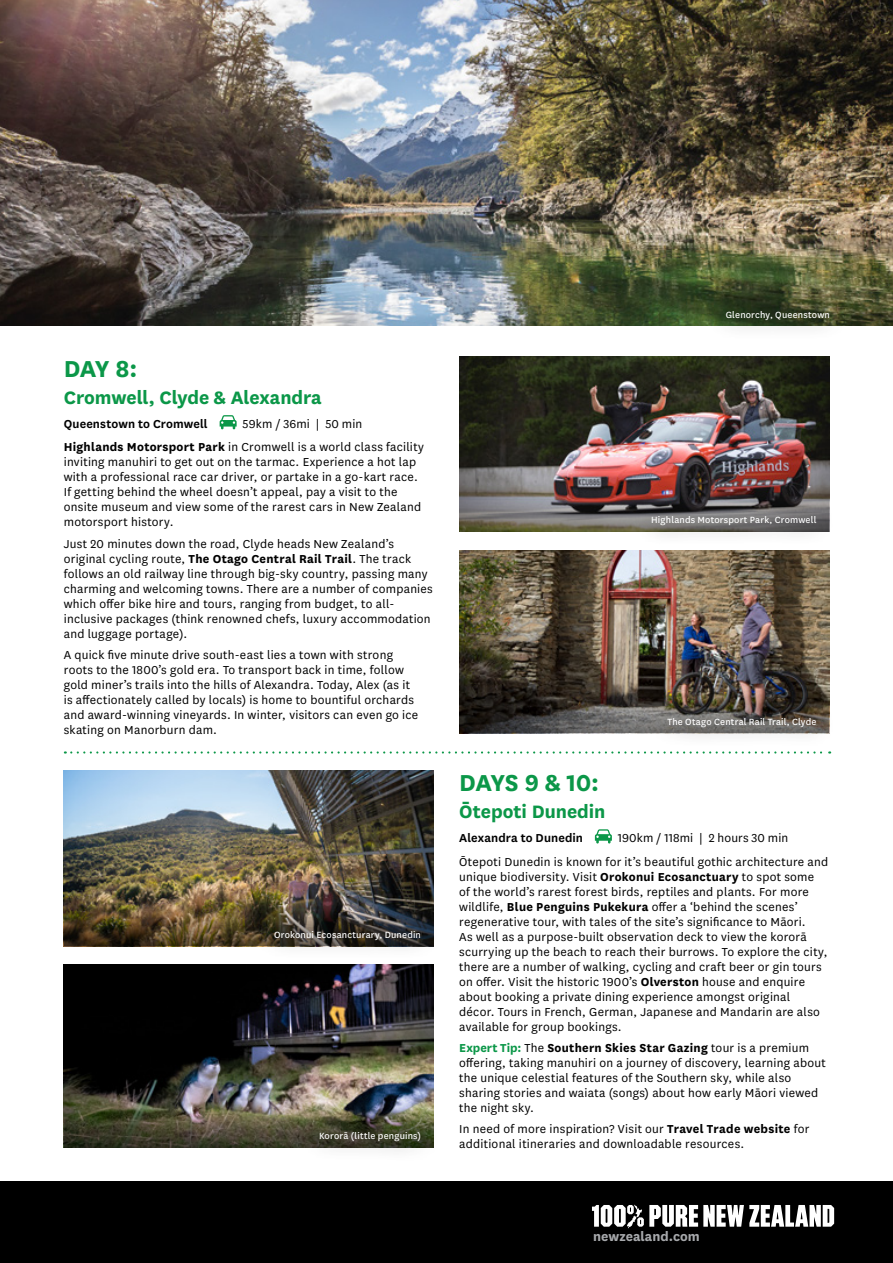
<style>
.page{position:relative;width:893px;height:1263px;background:#fff}
.page>*{position:absolute;margin:0;border:0;box-sizing:border-box;transform-origin:0 0}
.t1{font:700 27px "National";letter-spacing:-.025em;color:#0b9748}
.t2{font:700 21px "National";letter-spacing:-.005em;color:#0b9748}
.t3{font:700 15px "National";color:#a7a9ac}
.t4{font:13.5px/15px "National";letter-spacing:.02em;color:#000}
.t5{font:600 13.5px "National";letter-spacing:.005em;color:#000}
.t6{font:10.5px "National";letter-spacing:.015em;color:#fff}
.s1{font-weight:700}
.s2{font-weight:700;color:#0b9748}
</style>
<div class="page">
<img style="left:459px;top:550px;width:370px;height:142px">
<img style="left:64px;top:964px;width:370px;height:143px">
<img style="left:459px;top:356px;width:370px;height:135px">
<img style="left:64px;top:770px;width:370px;height:135px">
<img style="left:459px;top:491px;width:370px;height:41px">
<img style="left:64px;top:905px;width:370px;height:41px">
<svg style="left:459px;top:692px;width:370px;height:41px;background:#3e3936"></svg>
<img style="left:64px;top:1107px;width:370px;height:40px">
<div style="left:0;top:1182px;width:893px;height:81px;background:#000"></div>
<img style="left:0;top:0;width:893px;height:326px">
<div style="left:705px;top:291px;width:144px;height:51px;background:#000;opacity:.75"></div>
<svg style="left:220px;top:415px;width:17px;height:15px"></svg>
<svg style="left:595px;top:829px;width:17px;height:15px"></svg>
<svg style="left:65px;top:751px;width:765px;height:2px"></svg>
<div style="left:649px;top:696px;width:188px;height:52px;background:#000;opacity:.75"></div>
<div style="left:299px;top:1110px;width:143px;height:52px;background:#000;opacity:.75"></div>
<div style="left:631px;top:495px;width:206px;height:52px;background:#000;opacity:.75"></div>
<div style="left:253px;top:910px;width:187px;height:51px;background:#000;opacity:.75"></div>
<svg style="left:592px;top:1205px;width:242px;height:23px"></svg>
<h1 class="t1" style="left:64px;top:349px;width:75px">DAY 8:</h1>
<h2 class="t2" style="left:64px;top:382px;width:260px">Cromwell, Clyde &amp; Alexandra</h2>
<p class="t5" style="left:64px;top:414px;width:145px">Queenstown to Cromwell</p>
<p class="t4" style="left:64px;top:411px;width:362px;line-height:23.5px;text-indent:179px">59km / 36mi | 50 min<br><span class="s1">Highlands Motorsport Park</span> in Cromwell is a world class facility</p>
<p class="t4" style="left:64px;top:454px;width:359px">inviting manuhiri to get out on the tarmac. Experience a hot lap with a professional race car driver, or partake in a go-kart race.<br>If getting behind the wheel doesn’t appeal, pay a visit to the onsite museum and view some of the rarest cars in New Zealand motorsport history.</p>
<p class="t4" style="left:64px;top:535px;width:371px">Just 20 minutes down the road, Clyde heads New Zealand’s original cycling route, <span class="s1">The Otago Central Rail Trail</span>. The track follows an old railway line through big-sky country, passing many charming and welcoming towns. There are a number of companies which offer bike hire and tours, ranging from budget, to all&shy;inclusive packages (think renowned chefs, luxury accommodation and luggage portage).</p>
<p class="t4" style="left:64px;top:647px;width:356px">A quick five minute drive south-east lies a town with strong roots to the 1800’s gold era. To transport back in time, follow gold miner’s trails into the hills of Alexandra. Today, Alex (as it is affectionately called by locals) is home to bountiful orchards and award-winning vineyards. In winter, visitors can even go ice skating on Manorburn dam.</p>
<p class="t6" style="left:274px;top:927px;width:148px">Orokonui Ecosancturary, Dunedin</p>
<p class="t6" style="left:319px;top:1129px;width:103px">Kororā (little penguins)</p>
<p class="t6" style="left:726px;top:308px;width:106px">Glenorchy, Queenstown</p>
<p class="t6" style="left:651px;top:513px;width:167px">Highlands Motorsport Park, Cromwell</p>
<p class="t6" style="left:667px;top:715px;width:150px">The Otago Central Rail Trail, Clyde</p>
<h1 class="t1" style="left:459px;top:763px;width:141px">DAYS 9 &amp; 10:</h1>
<h2 class="t2" style="left:459px;top:796px;width:148px">Ōtepoti Dunedin</h2>
<p class="t5" style="left:459px;top:828px;width:125px">Alexandra to Dunedin</p>
<p class="t4" style="left:459px;top:825px;width:370px;line-height:23.5px;text-indent:159px">190km / 118mi | 2 hours 30 min<br>Ōtepoti Dunedin is known for it’s beautiful gothic architecture and</p>
<p class="t4" style="left:459px;top:868px;width:370px">unique biodiversity. Visit <span class="s1">Orokonui Ecosanctuary</span> to spot some of the world’s rarest forest birds, reptiles and plants. For more wildlife, <span class="s1">Blue Penguins Pukekura</span> offer a ‘behind the scenes’ regenerative tour, with tales of the site’s significance to Māori.<br>As well as a purpose-built observation deck to view the kororā scurrying up the beach to reach their burrows. To explore the city, there are a number of walking, cycling and craft beer or gin tours on offer. Visit the historic 1900’s <span class="s1">Olverston</span> house and enquire about booking a private dining experience amongst original décor. Tours in French, German, Japanese and Mandarin are also available for group bookings.</p>
<p class="t4" style="left:459px;top:1040px;width:368px"><span class="s2">Expert Tip:</span> The <span class="s1">Southern Skies Star Gazing</span> tour is a premium offering, taking manuhiri on a journey of discovery, learning about the unique celestial features of the Southern sky, while also sharing stories and waiata (songs) about how early Māori viewed the night sky.</p>
<p class="t4" style="left:459px;top:1121px;width:352px">In need of more inspiration? Visit our <span class="s1">Travel Trade website</span> for additional itineraries and downloadable resources.</p>
<p class="t3" style="left:593px;top:1225px;width:108px">newzealand.com</p>
</div>
